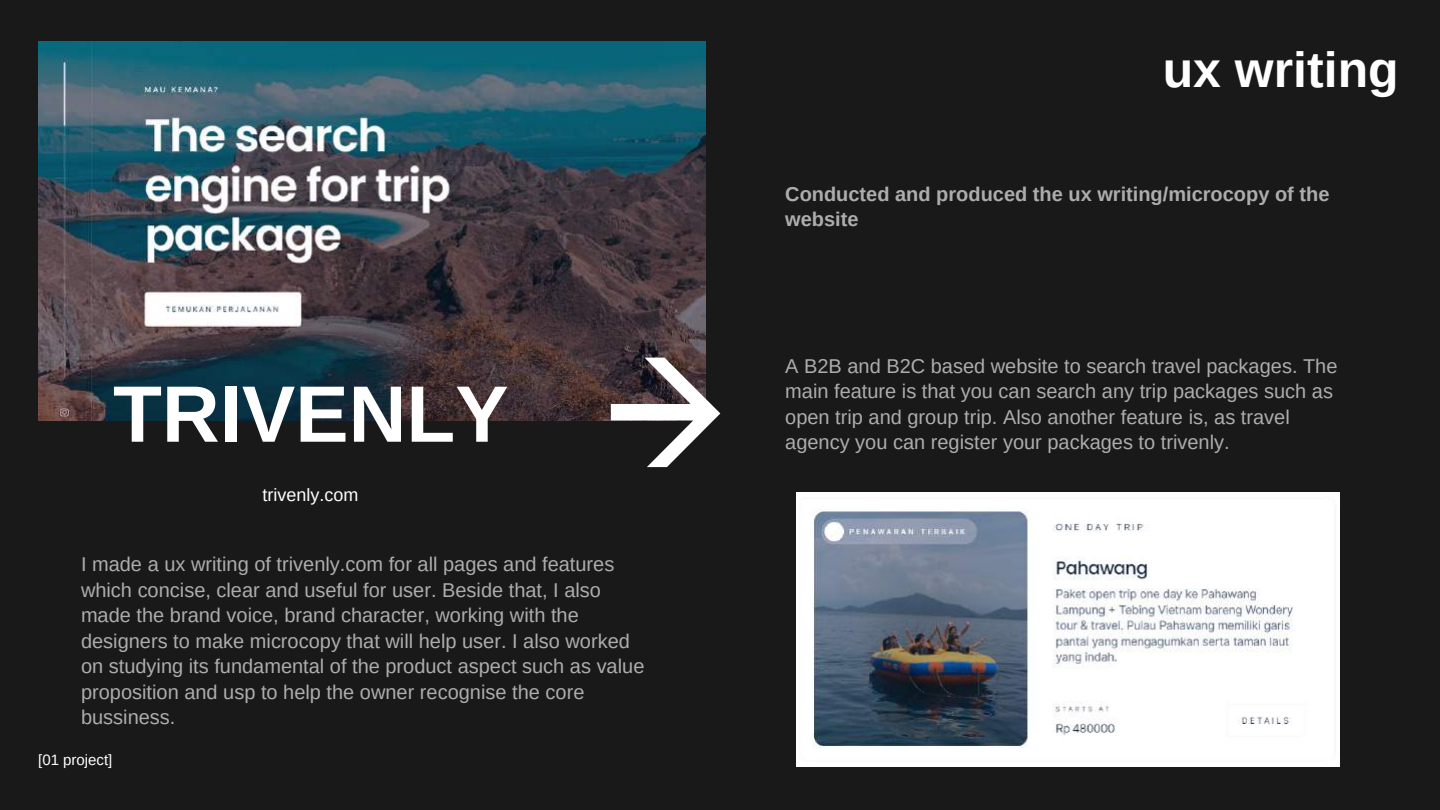
<style>
.page{position:relative;width:1440px;height:810px;background:#191919}
.page>*{position:absolute;margin:0;border:0;box-sizing:border-box;transform-origin:0 0}
.t1{font:700 80px "Arimo";color:#fff}
.t2{font:700 50px "Arimo";color:#fff}
.t3{font:20px/25.5px "Arimo";color:#adadad}
.t4{font:700 20px/25.5px "Arimo";color:#adadad}
.t5{font:17.9px "Arimo";color:#fff}
.t6{font:15px "Arimo";color:#fff}
</style>
<div class="page">
<img style="left:38px;top:41px;width:668px;height:380px">
<svg style="left:611px;top:358px;width:109px;height:109px"></svg>
<img style="left:797px;top:492px;width:543px;height:274px">
<h1 class="t1" style="left:113px;top:369px;width:397px">TRIVENLY</h1>
<p class="t5" style="left:263px;top:485px;width:97px">trivenly.com</p>
<p class="t3" style="left:81px;top:551px;width:565px">I made a ux writing of trivenly.com for all pages and features which concise, clear and useful for user. Beside that, I also made the brand voice, brand character, working with the designers to make microcopy that will help user. I also worked on studying its fundamental of the product aspect such as value proposition and usp to help the owner recognise the core bussiness.</p>
<p class="t6" style="left:38px;top:752px;width:76px">[01 project]</p>
<h2 class="t2" style="left:1163px;top:42px;width:238px">ux writing</h2>
<p class="t4" style="left:785px;top:181px;width:546px">Conducted and produced the ux writing/microcopy of the website</p>
<p class="t3" style="left:785px;top:353px;width:554px">A B2B and B2C based website to search travel packages. The main feature is that you can search any trip packages such as open trip and group trip. Also another feature is, as travel agency you can register your packages to trivenly.</p>
</div>
